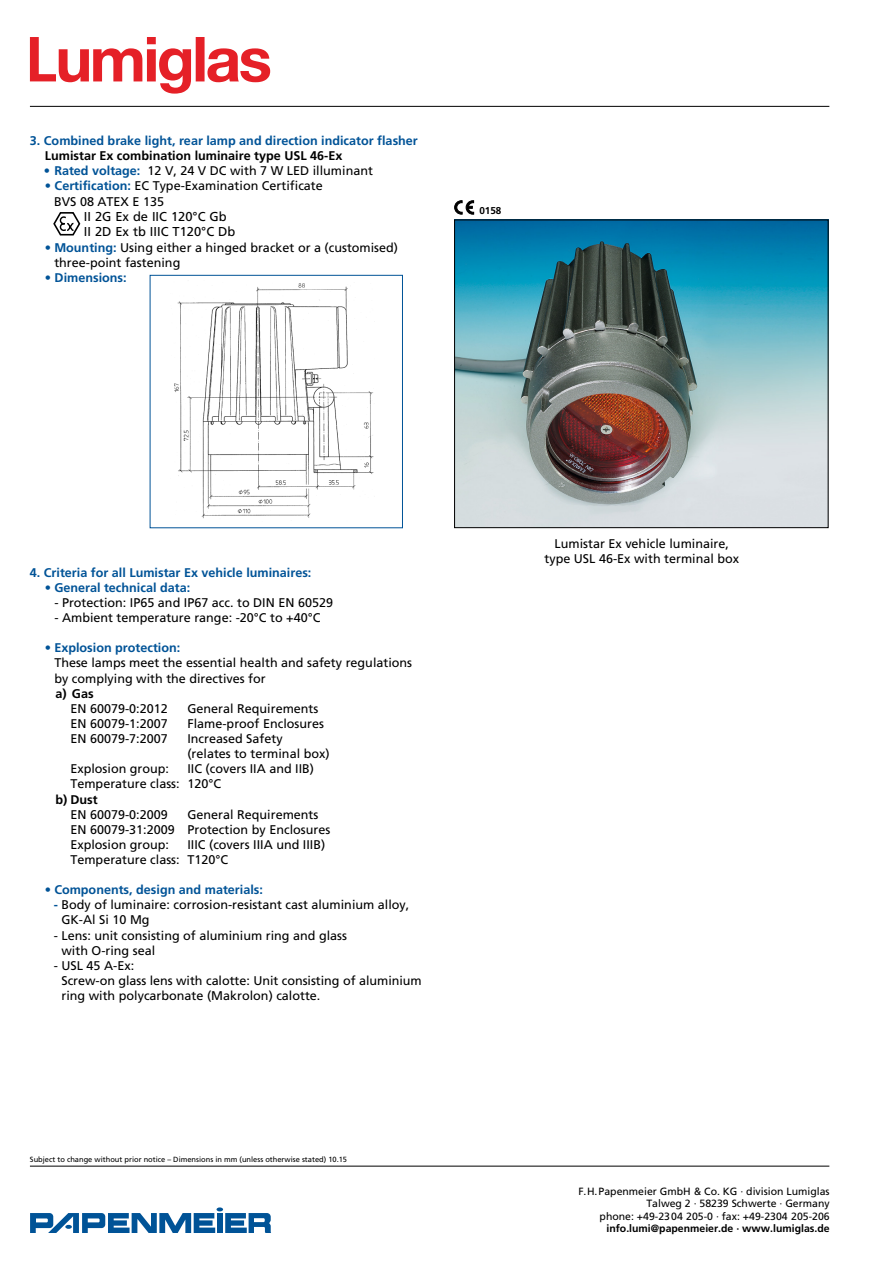
<style>
.page{position:relative;width:893px;height:1263px;background:#fff}
.page>*{position:absolute;margin:0;border:0;box-sizing:border-box;transform-origin:0 0}
.Body_rot{font:12.9px "Frutiger";color:#000}
.t1{font:12.6px/15.1px "Frutiger";color:#000}
.t2{font:700 12.6px "Frutiger";color:#005397}
.t3{font:700 12.6px "Frutiger";color:#000}
.t4{font:10.5px "Frutiger";color:#000}
.t5{font:700 10.5px "Frutiger";color:#000}
.Body{font:700 9.9px "Frutiger";color:#000}
.t6{font:7.5px "Frutiger";color:#000}
.s1{font-weight:700;color:#005397}
</style>
<div class="page">
<svg style="left:30px;top:1207px;width:241px;height:26px"></svg>
<hr style="left:30px;top:1166px;width:799px;height:1px;background:#000">
<img style="left:174px;top:283px;width:200px;height:236px">
<div style="left:150px;top:275px;width:253px;height:253px;border:1px solid #005397"></div>
<img style="left:456px;top:222px;width:370px;height:304px">
<div style="left:454px;top:220px;width:374px;height:308px;border:1px solid #000"></div>
<svg style="left:53px;top:212px;width:28px;height:24px"></svg>
<svg style="left:455px;top:201px;width:19px;height:13px"></svg>
<hr style="left:30px;top:106px;width:799px;height:1px;background:#000">
<svg style="left:30px;top:37px;width:240px;height:57px"></svg>
<p class="t2" style="left:30px;top:133px;width:389px">3. Combined brake light, rear lamp and direction indicator flasher</p>
<p class="t3" style="left:45px;top:148px;width:299px">Lumistar Ex combination luminaire type USL 46-Ex</p>
<p class="t1" style="left:44px;top:163px;width:331px"><span class="s1">• Rated voltage:</span> 12 V, 24 V DC with 7 W LED illuminant</p>
<p class="t1" style="left:45px;top:178px;width:279px"><span class="s1">• Certification:</span> EC Type-Examination Certificate</p>
<p class="t1" style="left:54px;top:194px;width:111px">BVS 08 ATEX E 135</p>
<p class="Body_rot" style="left:84px;top:209px;width:144px">II 2G Ex de IIC 120°C Gb</p>
<p class="Body_rot" style="left:84px;top:224px;width:153px">II 2D Ex tb IIIC T120°C Db</p>
<p class="t1" style="left:54px;top:240px;width:345px;text-indent:-9px"><span class="s1">• Mounting:</span> Using either a hinged bracket or a (customised) three-point fastening</p>
<p class="t2" style="left:45px;top:270px;width:83px">• Dimensions:</p>
<p class="Body" style="left:479px;top:205px;width:24px">0158</p>
<p class="t2" style="left:30px;top:565px;width:283px">4. Criteria for all Lumistar Ex vehicle luminaires:</p>
<p class="t2" style="left:45px;top:580px;width:147px">• General technical data:</p>
<p class="t1" style="left:54px;top:595px;width:280px">- Protection: IP65 and IP67 acc. to DIN EN 60529</p>
<p class="t1" style="left:54px;top:610px;width:268px">- Ambient temperature range: -20°C to +40°C</p>
<p class="t2" style="left:45px;top:640px;width:137px">• Explosion protection:</p>
<p class="t1" style="left:54px;top:655px;width:359px">These lamps meet the essential health and safety regulations by complying with the directives for</p>
<p class="t3" style="left:55px;top:686px;width:40px">a) Gas</p>
<p class="t1" style="left:70px;top:701px;width:99px">EN 60079-0:2012</p>
<p class="t1" style="left:187px;top:701px;width:132px">General Requirements</p>
<p class="t1" style="left:70px;top:716px;width:99px">EN 60079-1:2007</p>
<p class="t1" style="left:187px;top:716px;width:138px">Flame-proof Enclosures</p>
<p class="t1" style="left:70px;top:731px;width:99px">EN 60079-7:2007</p>
<p class="t1" style="left:187px;top:731px;width:97px">Increased Safety</p>
<p class="t1" style="left:187px;top:746px;width:144px">(relates to terminal box)</p>
<p class="t1" style="left:70px;top:761px;width:100px">Explosion group:</p>
<p class="t1" style="left:187px;top:761px;width:128px">IIC (covers IIA and IIB)</p>
<p class="t1" style="left:70px;top:776px;width:152px">Temperature class: 120°C</p>
<p class="t3" style="left:55px;top:792px;width:44px">b) Dust</p>
<p class="t1" style="left:70px;top:807px;width:99px">EN 60079-0:2009</p>
<p class="t1" style="left:187px;top:807px;width:132px">General Requirements</p>
<p class="t1" style="left:70px;top:822px;width:261px">EN 60079-31:2009 Protection by Enclosures</p>
<p class="t1" style="left:70px;top:837px;width:100px">Explosion group:</p>
<p class="t1" style="left:187px;top:837px;width:139px">IIIC (covers IIIA und IIIB)</p>
<p class="t1" style="left:70px;top:852px;width:159px">Temperature class: T120°C</p>
<p class="t2" style="left:45px;top:882px;width:220px">• Components, design and materials:</p>
<p class="t1" style="left:61px;top:897px;width:349px;text-indent:-7px"><span class="s1">-</span> Body of luminaire: corrosion-resistant cast aluminium alloy,<br>GK-Al Si 10 Mg</p>
<p class="t1" style="left:54px;top:928px;width:295px">- Lens: unit consisting of aluminium ring and glass</p>
<p class="t1" style="left:61px;top:943px;width:95px">with O-ring seal</p>
<p class="t1" style="left:54px;top:958px;width:82px">- USL 45 A-Ex:</p>
<p class="t1" style="left:61px;top:973px;width:362px">Screw-on glass lens with calotte: Unit consisting of aluminium ring with polycarbonate (Makrolon) calotte.</p>
<p class="t6" style="left:30px;top:1155px;width:319px">Subject to change without prior notice – Dimensions in mm (unless otherwise stated) 10.15</p>
<p class="t1" style="left:555px;top:536px;width:176px">Lumistar Ex vehicle luminaire,</p>
<p class="t1" style="left:544px;top:551px;width:196px">type USL 46-Ex with terminal box</p>
<p class="t4" style="left:578px;top:1185px;width:253px">F.H.Papenmeier GmbH &amp; Co. KG · division Lumiglas</p>
<p class="t4" style="left:646px;top:1197px;width:185px">Talweg 2 · 58239 Schwerte · Germany</p>
<p class="t4" style="left:600px;top:1210px;width:232px">phone: +49-2304 205-0 · fax: +49-2304 205-206</p>
<p class="t5" style="left:607px;top:1222px;width:225px">info.lumi@papenmeier.de · www.lumiglas.de</p>
</div>
